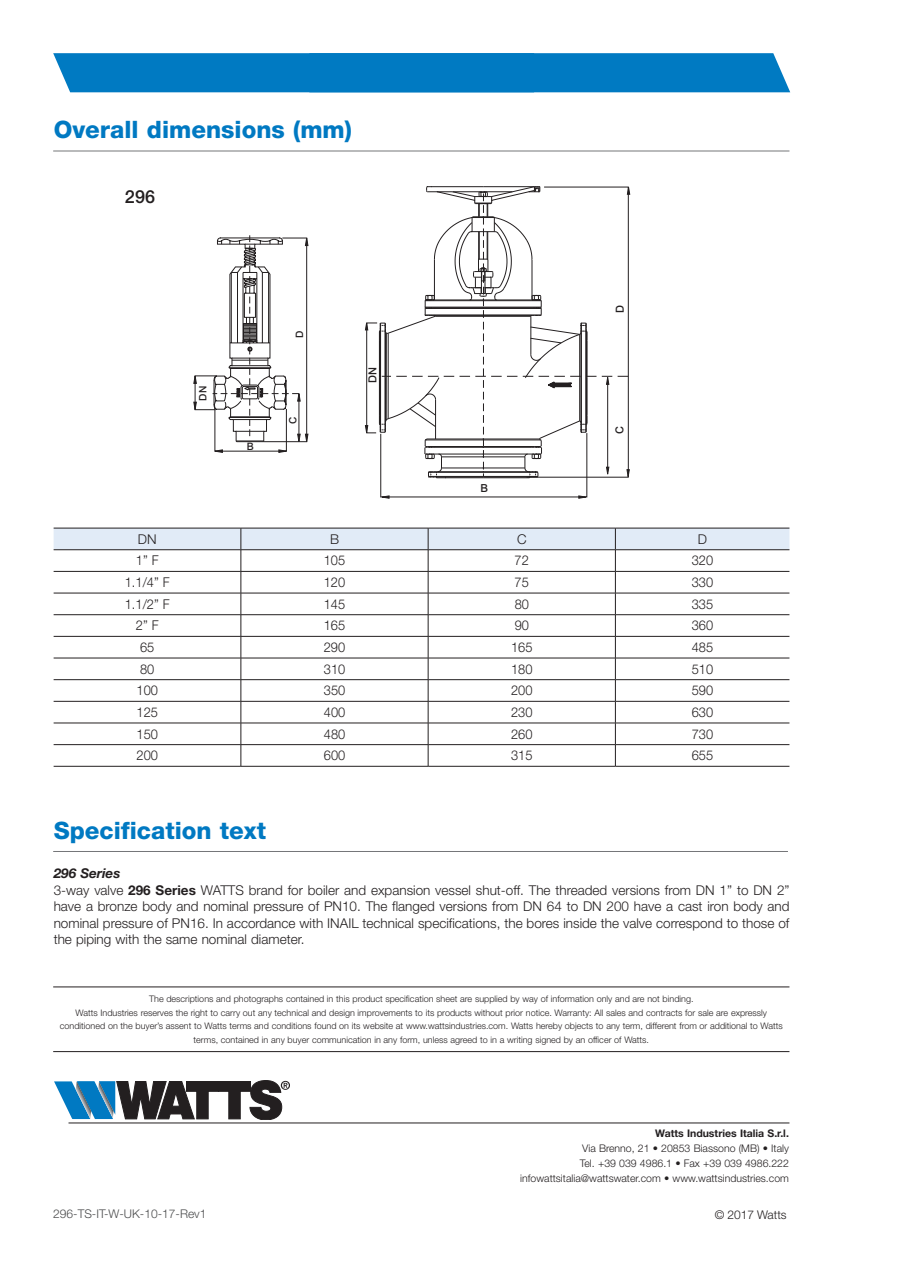
<style>
.page{position:relative;width:898px;height:1268px;background:#fff}
.page>*{position:absolute;margin:0;border:0;box-sizing:border-box;transform-origin:0 0}
.t1{font:800 24px "Helvetica Neue LT Std";color:#0079c2}
.t2{font:500 18px "Helvetica Neue LT Std";color:#231f20}
.t3{font:300 13.5px/16.5px "Helvetica Neue LT Std";color:#231f20}
.t4{font:300 13.5px "Helvetica Neue LT Std";color:#231f20;scale:.95 1}
.t5{font:300 12px "Helvetica Neue LT Std";color:#4b4c4d}
.t6{font:300 12px "Helvetica Neue LT Std";color:#231f20}
.t7{font:500 11.1px "Arial MT Pro";color:#231f20}
.t8{font:300 10.5px/15px "Helvetica Neue LT Std";color:#231f20;text-align:right}
.t9{font:700 10.5px "Helvetica Neue LT Std";color:#231f20}
.t10{font:500 10.2px "Arial MT Pro";color:#231f20}
.t11{font:300 9px/13.5px "Helvetica Neue LT Std";color:#231f20;text-align:center}
.s1{font-weight:700;font-style:italic}
.s2{font-weight:700}
</style>
<div class="page">
<hr style="left:68px;top:1122px;width:721px;height:1px;background:#231f20">
<svg style="left:54px;top:1080px;width:236px;height:39px"></svg>
<hr style="left:53px;top:986px;width:736px;height:1px;background:#231f20">
<hr style="left:53px;top:1051px;width:736px;height:1px;background:#231f20">
<div style="left:53px;top:53px;width:737px;height:39px;background:#007ac2"></div>
<hr style="left:54px;top:527px;width:187px;height:1px;background:#231f20">
<hr style="left:241px;top:527px;width:187px;height:1px;background:#231f20">
<hr style="left:428px;top:527px;width:187px;height:1px;background:#231f20">
<hr style="left:615px;top:527px;width:174px;height:1px;background:#231f20">
<svg style="left:54px;top:528px;width:735px;height:238px"></svg>
<svg style="left:193px;top:235px;width:115px;height:218px"></svg>
<svg style="left:365px;top:186px;width:265px;height:312px"></svg>
<hr style="left:53px;top:851px;width:734px;height:1px;background:#757679">
<hr style="left:53px;top:151px;width:736px;height:1px;background:#757679">
<h1 class="t1" style="left:54px;top:115px;width:299px">Overall dimensions (mm)</h1>
<h2 class="t2" style="left:125px;top:185px;width:32px">296</h2>
<p class="t10" style="left:197px;top:400px;width:16px;rotate:-90deg">DN</p>
<p class="t10" style="left:247px;top:440px;width:9px">B</p>
<p class="t10" style="left:293px;top:338px;width:9px;rotate:-90deg">D</p>
<p class="t10" style="left:287px;top:423px;width:9px;rotate:-90deg">C</p>
<p class="t7" style="left:366px;top:383px;width:17px;rotate:-90deg">DN</p>
<p class="t7" style="left:480px;top:482px;width:9px">B</p>
<p class="t7" style="left:613px;top:313px;width:9px;rotate:-90deg">D</p>
<p class="t7" style="left:612px;top:434px;width:9px;rotate:-90deg">C</p>
<h3 class="t3" style="left:138px;top:530px;width:20px">DN</h3>
<h3 class="t3" style="left:330px;top:530px;width:11px">B</h3>
<h3 class="t3" style="left:517px;top:530px;width:11px">C</h3>
<h3 class="t3" style="left:697px;top:530px;width:11px">D</h3>
<h3 class="t4" style="left:136px;top:552px;width:25px">1” F</h3>
<h3 class="t4" style="left:324px;top:552px;width:24px">105</h3>
<h3 class="t4" style="left:514px;top:552px;width:17px">72</h3>
<h3 class="t4" style="left:691px;top:552px;width:24px">320</h3>
<h3 class="t4" style="left:125px;top:574px;width:49px">1.1/4” F</h3>
<h3 class="t4" style="left:324px;top:574px;width:24px">120</h3>
<h3 class="t4" style="left:514px;top:574px;width:17px">75</h3>
<h3 class="t4" style="left:691px;top:574px;width:24px">330</h3>
<h3 class="t4" style="left:125px;top:595px;width:49px">1.1/2” F</h3>
<h3 class="t4" style="left:324px;top:595px;width:24px">145</h3>
<h3 class="t4" style="left:514px;top:595px;width:17px">80</h3>
<h3 class="t4" style="left:691px;top:595px;width:24px">335</h3>
<h3 class="t4" style="left:136px;top:617px;width:25px">2” F</h3>
<h3 class="t4" style="left:324px;top:617px;width:24px">165</h3>
<h3 class="t4" style="left:514px;top:617px;width:17px">90</h3>
<h3 class="t4" style="left:691px;top:617px;width:24px">360</h3>
<h3 class="t4" style="left:140px;top:638px;width:17px">65</h3>
<h3 class="t4" style="left:324px;top:638px;width:24px">290</h3>
<h3 class="t4" style="left:511px;top:638px;width:24px">165</h3>
<h3 class="t4" style="left:691px;top:638px;width:24px">485</h3>
<h3 class="t4" style="left:140px;top:660px;width:17px">80</h3>
<h3 class="t4" style="left:324px;top:660px;width:24px">310</h3>
<h3 class="t4" style="left:511px;top:660px;width:24px">180</h3>
<h3 class="t4" style="left:691px;top:660px;width:24px">510</h3>
<h3 class="t4" style="left:136px;top:682px;width:24px">100</h3>
<h3 class="t4" style="left:324px;top:682px;width:24px">350</h3>
<h3 class="t4" style="left:511px;top:682px;width:24px">200</h3>
<h3 class="t4" style="left:691px;top:682px;width:24px">590</h3>
<h3 class="t4" style="left:137px;top:703px;width:24px">125</h3>
<h3 class="t4" style="left:324px;top:703px;width:24px">400</h3>
<h3 class="t4" style="left:511px;top:703px;width:24px">230</h3>
<h3 class="t4" style="left:691px;top:703px;width:24px">630</h3>
<h3 class="t4" style="left:137px;top:725px;width:24px">150</h3>
<h3 class="t4" style="left:324px;top:725px;width:24px">480</h3>
<h3 class="t4" style="left:511px;top:725px;width:24px">260</h3>
<h3 class="t4" style="left:691px;top:725px;width:24px">730</h3>
<h3 class="t4" style="left:137px;top:747px;width:24px">200</h3>
<h3 class="t4" style="left:324px;top:747px;width:24px">600</h3>
<h3 class="t4" style="left:511px;top:747px;width:24px">315</h3>
<h3 class="t4" style="left:691px;top:747px;width:24px">655</h3>
<h1 class="t1" style="left:54px;top:815px;width:214px">Specification text</h1>
<p class="t3" style="left:54px;top:864px;width:737px"><span class="s1">296 Series<br></span>3-way valve <span class="s2">296 Series</span> WATTS brand for boiler and expansion vessel shut-off. The threaded versions from DN 1” to DN 2” have a bronze body and nominal pressure of PN10. The flanged versions from DN 64 to DN 200 have a cast iron body and nominal pressure of PN16. In accordance with INAIL technical specifications, the bores inside the valve correspond to those of the piping with the same nominal diameter.</p>
<p class="t11" style="left:60px;top:991px;width:724px">The descriptions and photographs contained in this product specification sheet are supplied by way of information only and are not binding.<br>Watts Industries reserves the right to carry out any technical and design improvements to its products without prior notice. Warranty: All sales and contracts for sale are expressly conditioned on the buyer’s assent to Watts terms and conditions found on its website at www.wattsindustries.com. Watts hereby objects to any term, different from or additional to Watts terms, contained in any buyer communication in any form, unless agreed to in a writing signed by an officer of Watts.</p>
<h3 class="t5" style="left:53px;top:1205px;width:155px">296-TS-IT-W-UK-10-17-Rev1</h3>
<p class="t9" style="left:655px;top:1126px;width:135px">Watts Industries Italia S.r.l.</p>
<p class="t8" style="left:520px;top:1140px;width:270px">Via Brenno, 21 • 20853 Biassono (MB) • Italy<br>Tel. +39 039 4986.1 • Fax +39 039 4986.222 infowattsitalia@wattswater.com • www.wattsindustries.com</p>
<h3 class="t6" style="left:714px;top:1206px;width:73px">© 2017 Watts</h3>
</div>
